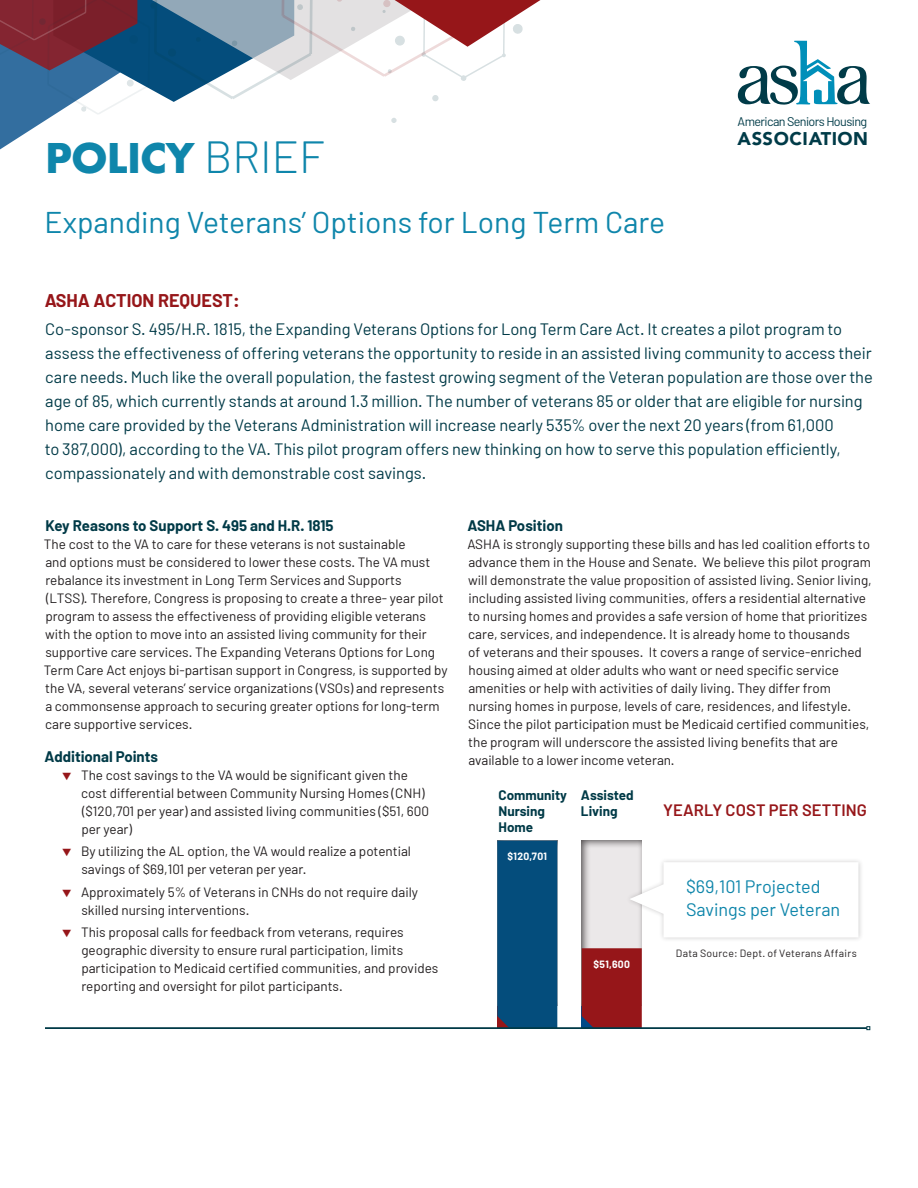
<style>
.page{position:relative;width:918px;height:1188px;background:#fff}
.page>*{position:absolute;margin:0;border:0;box-sizing:border-box;transform-origin:0 0}
.t1{font:700 45px "Futura PT";letter-spacing:-.02em;color:#0f86ab}
.t2{font:30px "Barlow";color:#0f86ab}
.t3{font:900 18.3px "Avenir";letter-spacing:.035em;color:#003b48}
.t4{font:18px/22.5px "Barlow";color:#0f86ab}
.t5{font:700 18px "Barlow";color:#961619}
.Blue_Intro_copy{font:16.5px/24px "Barlow";letter-spacing:-.005em;color:#003a47}
.Body_copy{font:600 16.5px "Barlow";letter-spacing:.01em;color:#961619}
.Blue_Intro_copy-2{font:700 15px "Barlow";color:#003a47}
.t6{font:13.5px/18px "Barlow";color:#231f20}
.Blue_Intro_copy-3{font:700 13.5px/15.8px "Barlow";color:#003a47}
.t7{font:12.6px "Barlow";letter-spacing:-.045em;color:#003b48}
.Body_copy-2{font:10.5px "Barlow";letter-spacing:.03em;color:#231f20}
.Body_copy-3{font:700 10.35px "Barlow";letter-spacing:.03em;color:#fff}
.s1{font-family:"Barlow";font-weight:300}
.s2{color:#961619}
</style>
<div class="page">
<svg style="left:0;top:0;width:540px;height:150px"></svg>
<svg style="left:738px;top:41px;width:132px;height:64px"></svg>
<div style="left:496px;top:838px;width:63px;height:168px;background:#231f20;opacity:.75"></div>
<div style="left:497px;top:841px;width:60px;height:187px;background:#044d7c"></div>
<div style="left:581px;top:838px;width:63px;height:168px;background:#231f20;opacity:.75"></div>
<div style="left:582px;top:948px;width:60px;height:80px;background:#961619"></div>
<div style="left:625px;top:857px;width:239px;height:86px;background:#f3f3f3"></div>
<div style="left:629px;top:862px;width:229px;height:75px;background:#fff"></div>
<hr style="left:45px;top:1028px;width:822px;height:1px;background:#003a47">
<svg style="left:866px;top:1026px;width:4px;height:4px"></svg>
<p class="t1" style="left:45px;top:129px;width:281px">POLICY <span class="s1">BRIEF</span></p>
<p class="t2" style="left:45px;top:204px;width:622px">Expanding Veterans’ Options for Long Term Care</p>
<p class="t7" style="left:738px;top:114px;width:131px">American Seniors Housing</p>
<p class="t3" style="left:738px;top:123px;width:132px">ASSOCIATION</p>
<p class="t5" style="left:45px;top:289px;width:197px">ASHA ACTION REQUEST:</p>
<p class="Blue_Intro_copy" style="left:45px;top:317px;width:830px">Co-sponsor S. 495/H.R. 1815, the Expanding Veterans Options for Long Term Care Act. It creates a pilot program to assess the effectiveness of offering veterans the opportunity to reside in an assisted living community to access their care needs. Much like the overall population, the fastest growing segment of the Veteran population are those over the age of 85, which currently stands at around 1.3 million. The number of veterans 85 or older that are eligible for nursing home care provided by the Veterans Administration will increase nearly 535% over the next 20 years (from 61,000<br>to 387,000), according to the VA. This pilot program offers new thinking on how to serve this population efficiently, compassionately and with demonstrable cost savings.</p>
<p class="Blue_Intro_copy-2" style="left:46px;top:516px;width:289px">Key Reasons to Support S. 495 and H.R. 1815</p>
<p class="t6" style="left:44px;top:535px;width:405px">The cost to the VA to care for these veterans is not sustainable<br>and options must be considered to lower these costs. The VA must rebalance its investment in Long Term Services and Supports<br>(LTSS). Therefore, Congress is proposing to create a three- year pilot program to assess the effectiveness of providing eligible veterans with the option to move into an assisted living community for their supportive care services. The Expanding Veterans Options for Long Term Care Act enjoys bi-partisan support in Congress, is supported by the VA, several veterans’ service organizations (VSOs) and represents a commonsense approach to securing greater options for long-term care supportive services.</p>
<p class="Blue_Intro_copy-2" style="left:45px;top:747px;width:115px">Additional Points</p>
<p class="t6" style="left:81px;top:766px;width:349px;text-indent:-19px"><span class="s2">▼</span> The cost savings to the VA would be significant given the cost differential between Community Nursing Homes (CNH) ($120,701 per year) and assisted living communities ($51, 600 per year)</p>
<p class="t6" style="left:81px;top:842px;width:331px;text-indent:-19px"><span class="s2">▼</span> By utilizing the AL option, the VA would realize a potential savings of $69,101 per veteran per year.</p>
<p class="t6" style="left:81px;top:883px;width:338px;text-indent:-19px"><span class="s2">▼</span> Approximately 5% of Veterans in CNHs do not require daily skilled nursing interventions.</p>
<p class="t6" style="left:81px;top:923px;width:359px;text-indent:-19px"><span class="s2">▼</span> This proposal calls for feedback from veterans, requires geographic diversity to ensure rural participation, limits participation to Medicaid certified communities, and provides reporting and oversight for pilot participants.</p>
<p class="Blue_Intro_copy-2" style="left:468px;top:516px;width:97px">ASHA Position</p>
<p class="t6" style="left:468px;top:535px;width:406px">ASHA is strongly supporting these bills and has led coalition efforts to advance them in the House and Senate. We believe this pilot program will demonstrate the value proposition of assisted living. Senior living, including assisted living communities, offers a residential alternative to nursing homes and provides a safe version of home that prioritizes care, services, and independence. It is already home to thousands<br>of veterans and their spouses. It covers a range of service-enriched housing aimed at older adults who want or need specific service amenities or help with activities of daily living. They differ from nursing homes in purpose, levels of care, residences, and lifestyle.<br>Since the pilot participation must be Medicaid certified communities, the program will underscore the assisted living benefits that are available to a lower income veteran.</p>
<p class="Blue_Intro_copy-3" style="left:499px;top:787px;width:70px">Community</p>
<p class="Blue_Intro_copy-3" style="left:499px;top:803px;width:48px">Nursing<br>Home</p>
<p class="Blue_Intro_copy-3" style="left:581px;top:787px;width:54px">Assisted<br>Living</p>
<p class="Body_copy" style="left:663px;top:800px;width:205px">YEARLY COST PER SETTING</p>
<p class="Body_copy-3" style="left:508px;top:850px;width:41px">$120,701</p>
<p class="t4" style="left:686px;top:875px;width:156px">$69,101 Projected<br>Savings per Veteran</p>
<p class="Body_copy-2" style="left:676px;top:947px;width:182px">Data Source: Dept. of Veterans Affairs</p>
<p class="Body_copy-3" style="left:594px;top:957px;width:38px">$51,600</p>
</div>
